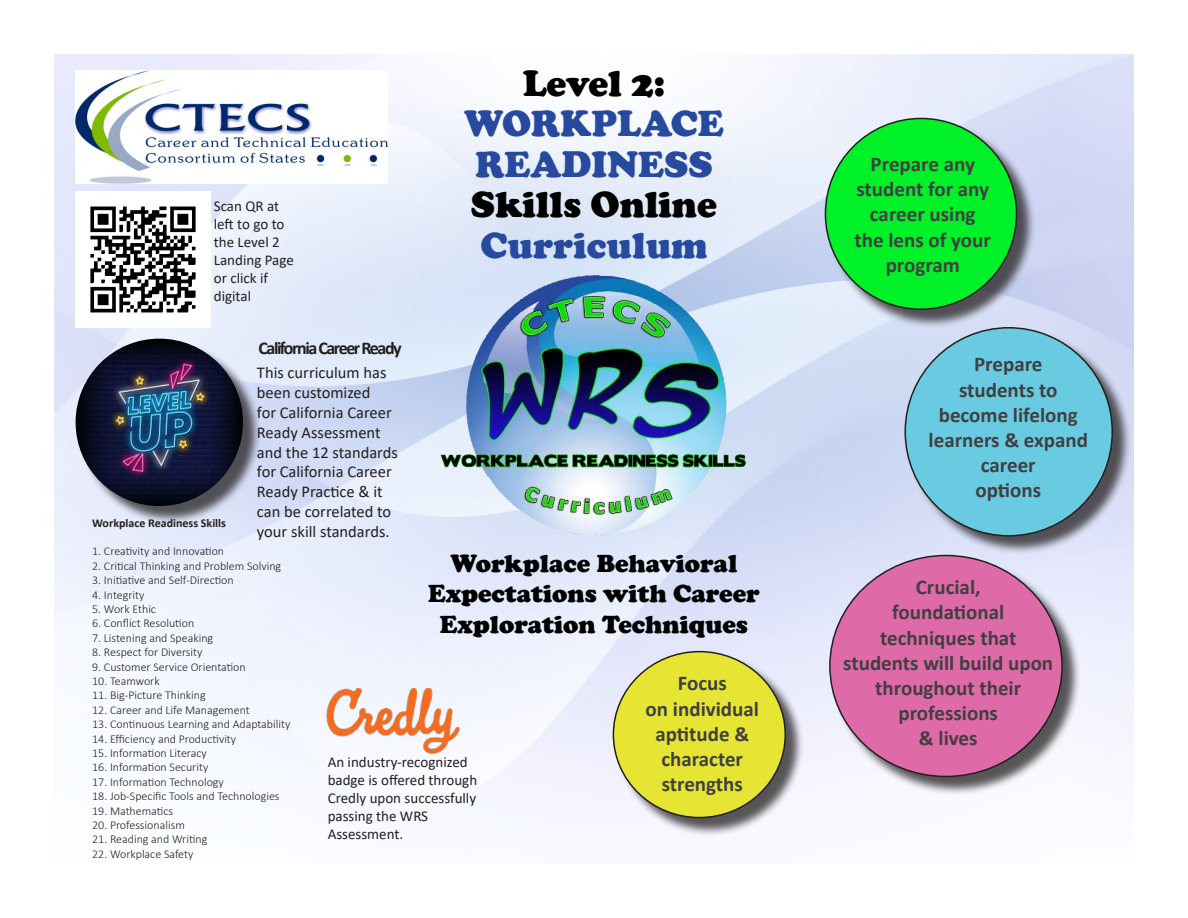
<style>
.page{position:relative;width:1188px;height:918px;background:#fff}
.page>*{position:absolute;margin:0;border:0;box-sizing:border-box;transform-origin:0 0}
.t1{font:900 37.5px/40.5px "Cooper";color:#274a9f}
.t2{font:900 37.5px "Cooper";color:#000}
.t3{font:900 25.5px/30.6px "Cooper";color:#000;text-align:center}
.t4{font:700 21px/25.2px "Calibri";color:#404041;text-align:center}
.t5{font:700 18px "Calibri";letter-spacing:-.08em;color:#221f1f}
.t6{font:16.5px/19.8px "Calibri";color:#221f1f}
.t7{font:15px/18px "Calibri";color:#221f1f}
.t8{font:300 12px "Calibri";color:#221f1f}
.t9{font:700 12px "Calibri";color:#221f1f}
</style>
<div class="page">
<img style="left:54px;top:54px;width:1080px;height:770px">
<img style="left:76px;top:70px;width:311px;height:113px">
<img style="left:76px;top:192px;width:135px;height:135px">
<div style="left:78px;top:341px;width:183px;height:183px;background:#221f1f;opacity:.75"></div>
<img style="left:76px;top:339px;width:167px;height:167px;border-radius:84px">
<img style="left:431px;top:236px;width:323px;height:323px">
<div style="left:827px;top:120px;width:209px;height:208px;background:#221f1f;opacity:.75"></div>
<div style="left:825px;top:118px;width:192px;height:191px;background:#00f128;border-radius:50%"></div>
<div style="left:831px;top:557px;width:250px;height:239px;background:#221f1f;opacity:.75"></div>
<div style="left:830px;top:556px;width:232px;height:220px;background:#de6aa8;border-radius:50%"></div>
<div style="left:615px;top:653px;width:189px;height:184px;background:#221f1f;opacity:.75"></div>
<div style="left:613px;top:652px;width:172px;height:166px;background:#e6e533;border-radius:50%"></div>
<div style="left:907px;top:329px;width:224px;height:226px;background:#221f1f;opacity:.75"></div>
<div style="left:905px;top:328px;width:207px;height:208px;background:#69cbe1;border-radius:50%"></div>
<img style="left:322px;top:682px;width:143px;height:80px">
<h1 class="t2" style="left:523px;top:70px;width:144px">Level 2:</h1>
<h1 class="t1" style="left:464px;top:107px;width:261px">WORKPLACE<br>READINESS</h1>
<h1 class="t2" style="left:471px;top:192px;width:248px">Skills Online</h1>
<h1 class="t1" style="left:481px;top:228px;width:228px">Curriculum</h1>
<p class="t7" style="left:214px;top:198px;width:82px">Scan QR at<br>le昀琀 to go to the Level 2<br>Landing Page or click if digital</p>
<h3 class="t5" style="left:258px;top:341px;width:145px">California Career Ready</h3>
<h3 class="t6" style="left:257px;top:363px;width:142px">This curriculum has been customized<br>for California Career<br>Ready Assessment and the 12 standards for California Career<br>Ready Prac琀椀ce &amp; it can be correlated to your skill standards.</h3>
<p class="t9" style="left:92px;top:518px;width:135px">Workplace Readiness Skills</p>
<p class="t8" style="left:92px;top:544px;width:134px">1. Crea琀椀vity and Innova琀椀on</p>
<p class="t8" style="left:92px;top:558px;width:190px">2. Cri琀椀cal Thinking and Problem Solving</p>
<p class="t8" style="left:92px;top:573px;width:143px">3. Ini琀椀a琀椀ve and Self-Direc琀椀on</p>
<p class="t8" style="left:92px;top:587px;width:54px">4. Integrity</p>
<p class="t8" style="left:92px;top:602px;width:65px">5. Work Ethic</p>
<p class="t8" style="left:92px;top:616px;width:104px">6. Con昀氀ict Resolu琀椀on</p>
<p class="t8" style="left:92px;top:630px;width:123px">7. Listening and Speaking</p>
<p class="t8" style="left:92px;top:645px;width:112px">8. Respect for Diversity</p>
<p class="t8" style="left:92px;top:659px;width:155px">9. Customer Service Orienta琀椀on</p>
<p class="t8" style="left:92px;top:674px;width:69px">10. Teamwork</p>
<p class="t8" style="left:92px;top:688px;width:115px">11. Big-Picture Thinking</p>
<p class="t8" style="left:92px;top:702px;width:159px">12. Career and Life Management</p>
<p class="t8" style="left:92px;top:717px;width:200px">13. Con琀椀nuous Learning and Adaptability</p>
<p class="t8" style="left:92px;top:731px;width:146px">14. E昀케ciency and Produc琀椀vity</p>
<p class="t8" style="left:92px;top:746px;width:116px">15. Informa琀椀on Literacy</p>
<p class="t8" style="left:92px;top:760px;width:118px">16. Informa琀椀on Security</p>
<p class="t8" style="left:92px;top:774px;width:133px">17. Informa琀椀on Technology</p>
<p class="t8" style="left:92px;top:789px;width:189px">18. Job-Speci昀椀c Tools and Technologies</p>
<p class="t8" style="left:92px;top:803px;width:82px">19. Mathema琀椀cs</p>
<p class="t8" style="left:92px;top:818px;width:94px">20. Professionalism</p>
<p class="t8" style="left:92px;top:832px;width:117px">21. Reading and Wri琀椀ng</p>
<p class="t8" style="left:92px;top:846px;width:103px">22. Workplace Safety</p>
<h2 class="t3" style="left:428px;top:550px;width:333px">Workplace Behavioral<br>Expectations with Career<br>Exploration Techniques</h2>
<h3 class="t4" style="left:646px;top:672px;width:115px">Focus<br>on individual ap琀椀tude &amp; character strengths</h3>
<p class="t7" style="left:328px;top:753px;width:151px">An industry-recognized badge is o昀昀ered through<br>Credly upon successfully passing the WRS<br>Assessment.</p>
<h3 class="t4" style="left:855px;top:153px;width:138px">Prepare any student for any career using the lens of your program</h3>
<h3 class="t4" style="left:929px;top:353px;width:161px">Prepare<br>students to become lifelong learners &amp; expand career<br>op琀椀ons</h3>
<h3 class="t4" style="left:843px;top:576px;width:211px">Crucial,<br>founda琀椀onal techniques that students will build upon throughout their professions<br>&amp; lives</h3>
</div>
